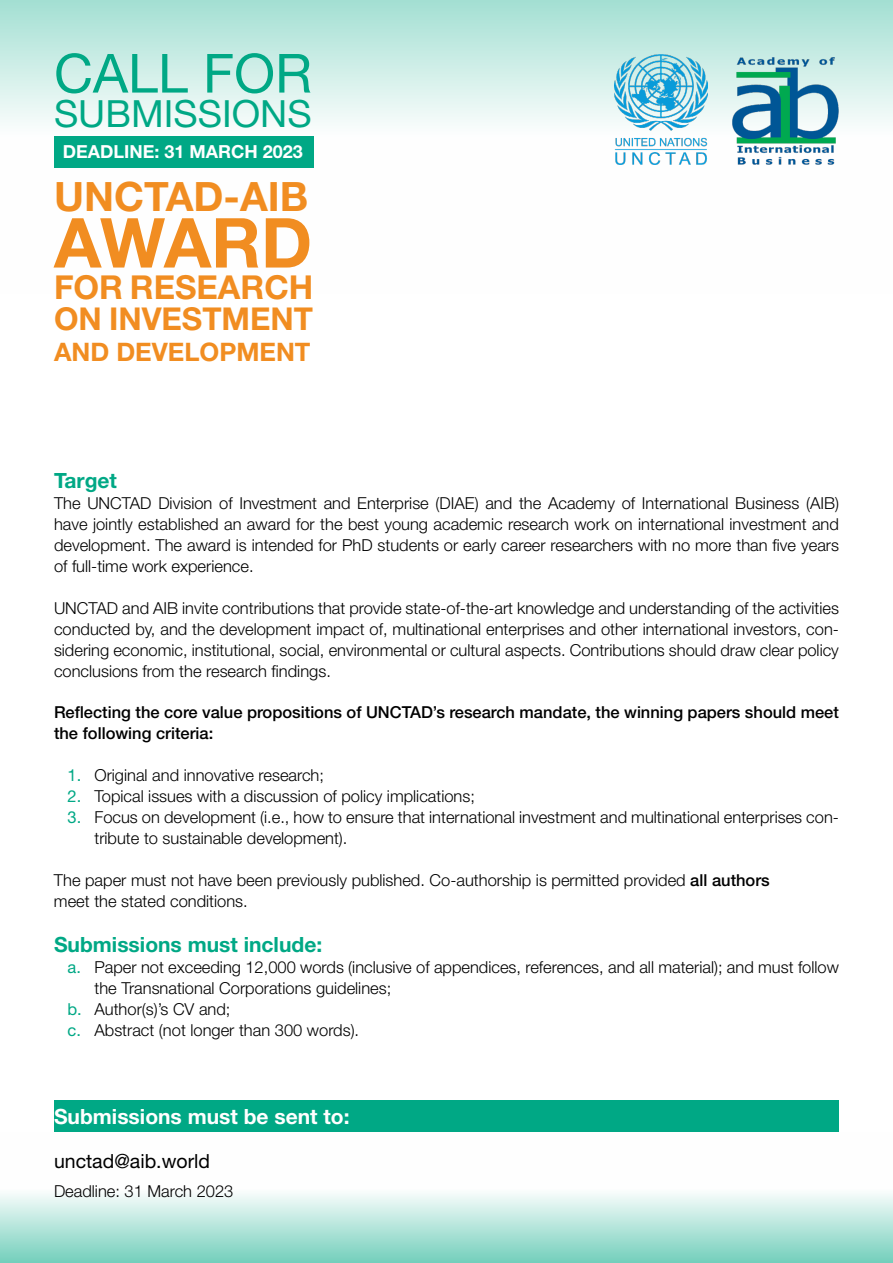
<style>
.page{position:relative;width:893px;height:1263px;background:#fff}
.page>*{position:absolute;margin:0;border:0;box-sizing:border-box;transform-origin:0 0}
.t1{font:700 69px "Helvetica Neue LT Std";letter-spacing:-.01em;color:#f18d21}
.t2{font:54px "Helvetica Neue LT Std";color:#00a885}
.t3{font:700 40.5px "Helvetica Neue LT Std";color:#f18d21}
.t4{font:37.5px "Helvetica Neue LT Std";color:#00a885}
.t5{font:700 33px "Helvetica Neue LT Std";color:#f18d21}
.t6{font:700 31.5px "Helvetica Neue LT Std";color:#f18d21}
.t7{font:700 25.5px "Helvetica Neue LT Std";color:#f18d21}
.t8{font:700 21px "Helvetica Neue LT Std";color:#00a885}
.t9{font:700 21px "Helvetica Neue LT Std";color:#fff}
.t10{font:19.5px "Helvetica Neue LT Std";color:#000}
.t11{font:700 18px "Helvetica Neue LT Std";color:#fff}
.t12{font:300 16.5px/21px "Helvetica Neue LT Std";color:#000;text-align:justify}
.t13{font:500 16.5px/21px "Helvetica Neue LT Std";color:#000}
.s1{font-weight:400;color:#00a885}
.s2{font-weight:500}
</style>
<div class="page">
<svg style="left:0;top:0;width:893px;height:168px"></svg>
<div style="left:54px;top:136px;width:259px;height:32px;background:#00a885"></div>
<img style="left:733px;top:54px;width:106px;height:111px">
<img style="left:615px;top:54px;width:92px;height:111px">
<div style="left:54px;top:1100px;width:785px;height:32px;background:#00a885"></div>
<svg style="left:0;top:1194px;width:893px;height:69px;background:#b2e4d9"></svg>
<h2 class="t2" style="left:54px;top:41px;width:260px">CALL FOR</h2>
<h3 class="t4" style="left:54px;top:91px;width:259px">SUBMISSIONS</h3>
<p class="t11" style="left:63px;top:140px;width:242px">DEADLINE: 31 MARCH 2023</p>
<h3 class="t3" style="left:54px;top:172px;width:256px">UNCTAD-AIB</h3>
<h1 class="t1" style="left:54px;top:200px;width:260px">AWARD</h1>
<h3 class="t5" style="left:54px;top:266px;width:261px">FOR RESEARCH</h3>
<h3 class="t6" style="left:54px;top:299px;width:261px">ON INVESTMENT</h3>
<h3 class="t7" style="left:54px;top:336px;width:258px">AND DEVELOPMENT</h3>
<p class="t8" style="left:54px;top:468px;width:65px">Target</p>
<p class="t12" style="left:54px;top:492px;width:786px">The UNCTAD Division of Investment and Enterprise (DIAE) and the Academy of International Business (AIB) have jointly established an award for the best young academic research work on international investment and development. The award is intended for PhD students or early career researchers with no more than five years of full-time work experience.</p>
<p class="t12" style="left:54px;top:597px;width:786px">UNCTAD and AIB invite contributions that provide state-of-the-art knowledge and understanding of the activities conducted by, and the development impact of, multinational enterprises and other international investors, con&shy;sidering economic, institutional, social, environmental or cultural aspects. Contributions should draw clear policy conclusions from the research findings.</p>
<p class="t13" style="left:54px;top:701px;width:786px">Reflecting the core value propositions of UNCTAD’s research mandate, the winning papers should meet the following criteria:</p>
<p class="t12" style="left:67px;top:764px;width:258px"><span class="s1">1.</span> Original and innovative research;</p>
<p class="t12" style="left:67px;top:785px;width:409px"><span class="s1">2.</span> Topical issues with a discussion of policy implications;</p>
<p class="t12" style="left:94px;top:806px;width:746px;text-indent:-27px"><span class="s1">3.</span> Focus on development (i.e., how to ensure that international investment and multinational enterprises con&shy;tribute to sustainable development).</p>
<p class="t12" style="left:54px;top:869px;width:717px">The paper must not have been previously published. Co-authorship is permitted provided <span class="s2">all authors </span>meet the stated conditions.</p>
<p class="t8" style="left:54px;top:931px;width:270px">Submissions must include:</p>
<p class="t12" style="left:68px;top:956px;width:773px"><span class="s1">a.</span> Paper not exceeding 12,000 words (inclusive of appendices, references, and all material); and must follow</p>
<p class="t12" style="left:94px;top:977px;width:298px">the Transnational Corporations guidelines;</p>
<p class="t12" style="left:68px;top:998px;width:165px"><span class="s1">b.</span> Author(s)’s CV and;</p>
<p class="t12" style="left:68px;top:1019px;width:293px"><span class="s1">c.</span> Abstract (not longer than 300 words).</p>
<p class="t9" style="left:54px;top:1103px;width:297px">Submissions must be sent to:</p>
<p class="t10" style="left:54px;top:1150px;width:158px">unctad@aib.world</p>
<p class="t12" style="left:54px;top:1180px;width:181px">Deadline: 31 March 2023</p>
</div>
